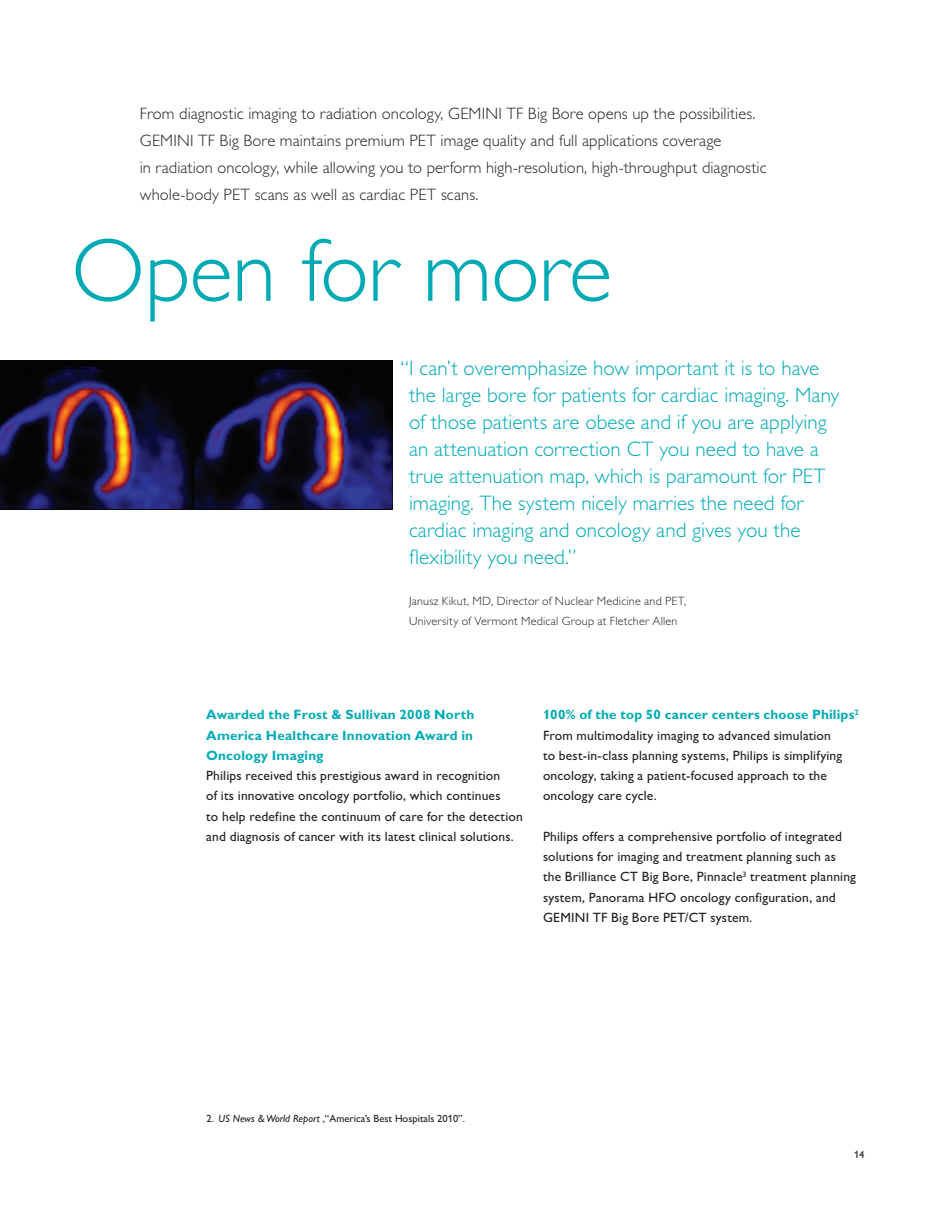
<style>
.page{position:relative;width:936px;height:1229px;background:#fff}
.page>*{position:absolute;margin:0;border:0;box-sizing:border-box;transform-origin:0 0}
.t1{font:90px "Gill Sans Alt One WGL Light";letter-spacing:-.015em;color:#00aab5}
.t2{font:21px/27px "Gill Sans Alt One WGL Light";color:#00aab5}
.t3{font:16.5px/27px "Gill Sans Alt One WGL Light";letter-spacing:.005em;color:#231f20}
.t4{font:13.5px/20.2px "Gill Sans Alt One WGL";letter-spacing:.015em;color:#231f20}
.t5{font:700 13.5px/20.2px "Gill Sans Alt One WGL";letter-spacing:.015em;color:#00aab5;text-align:justify}
.t6{font:12px/20.2px "Gill Sans Alt One WGL Light";letter-spacing:.02em;color:#231f20}
.t7{font:10.5px "Gill Sans Alt One WGL";color:#231f20}
.s1{font-weight:700;color:#00aab5}
.s2{font-style:italic}
</style>
<div class="page">
<img style="left:0;top:361px;width:393px;height:148px">
<p class="t3" style="left:140px;top:100px;width:628px">From diagnostic imaging to radiation oncology, GEMINI TF Big Bore opens up the possibilities.<br>GEMINI TF Big Bore maintains premium PET image quality and full applications coverage<br>in radiation oncology, while allowing you to perform high-resolution, high-throughput diagnostic whole-body PET scans as well as cardiac PET scans.</p>
<h1 class="t1" style="left:71px;top:212px;width:542px">Open for more</h1>
<p class="t2" style="left:409px;top:355px;width:432px;text-indent:-9px">“I can’t overemphasize how important it is to have the large bore for patients for cardiac imaging. Many of those patients are obese and if you are applying an attenuation correction CT you need to have a true attenuation map, which is paramount for PET imaging. The system nicely marries the need for cardiac imaging and oncology and gives you the flexibility you need.”</p>
<p class="t6" style="left:409px;top:590px;width:279px">Janusz Kikut, MD, Director of Nuclear Medicine and PET,<br>University of Vermont Medical Group at Fletcher Allen</p>
<p class="t5" style="left:206px;top:704px;width:270px">Awarded the Frost &amp; Sullivan 2008 North America Healthcare Innovation Award in Oncology Imaging</p>
<p class="t4" style="left:206px;top:765px;width:318px">Philips received this prestigious award in recognition<br>of its innovative oncology portfolio, which continues<br>to help redefine the continuum of care for the detection and diagnosis of cancer with its latest clinical solutions.</p>
<p class="t4" style="left:543px;top:704px;width:317px"><span class="s1">100% of the top 50 cancer centers choose Philips</span><sup>2<br></sup>From multimodality imaging to advanced simulation<br>to best-in-class planning systems, Philips is simplifying oncology, taking a patient-focused approach to the oncology care cycle.</p>
<p class="t4" style="left:543px;top:826px;width:314px">Philips offers a comprehensive portfolio of integrated solutions for imaging and treatment planning such as the Brilliance CT Big Bore, Pinnacle<sup>3</sup> treatment planning system, Panorama HFO oncology configuration, and GEMINI TF Big Bore PET/CT system.</p>
<p class="t7" style="left:206px;top:1111px;width:260px">2. <span class="s2">US News &amp; World Report</span> ,“America’s Best Hospitals 2010”.</p>
<p class="t7" style="left:854px;top:1147px;width:12px">14</p>
</div>
